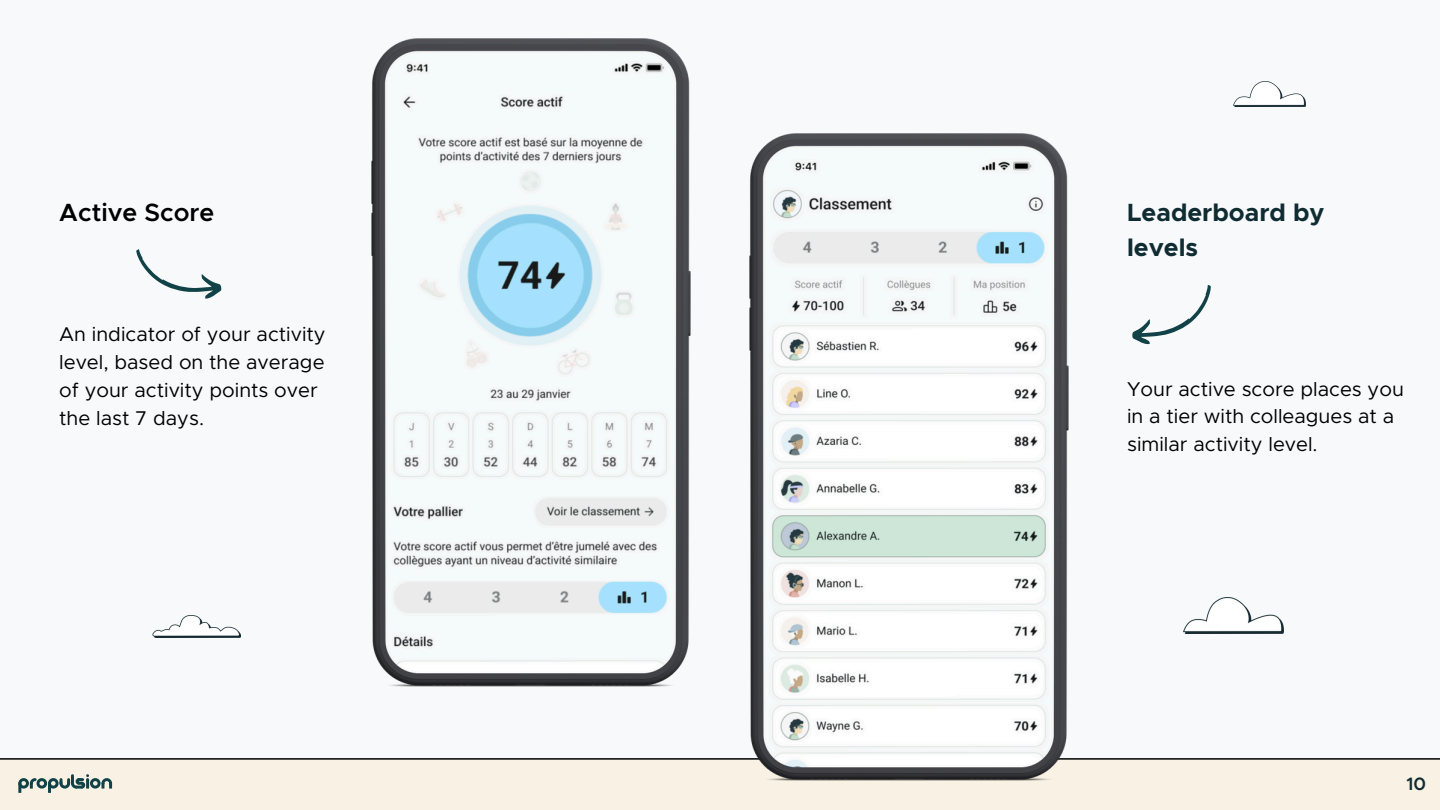
<style>
.page{position:relative;width:1440px;height:810px;background:#f8f9fa}
.page>*{position:absolute;margin:0;border:0;box-sizing:border-box;transform-origin:0 0}
.t1{font:700 25px/34.5px "Metropolis";color:#102c33}
.t2{font:600 25px "Metropolis";color:#000}
.t3{font:20px/27.8px "Metropolis";color:#000}
.t4{font:600 18px "Metropolis";color:#102c33}
</style>
<div class="page">
<img style="left:371px;top:38px;width:320px;height:648px">
<div style="left:0;top:759px;width:1440px;height:51px;background:#f8f1e4"></div>
<img style="left:749px;top:133px;width:319px;height:647px">
<svg style="left:136px;top:249px;width:86px;height:50px"></svg>
<svg style="left:1132px;top:285px;width:79px;height:60px"></svg>
<div style="left:18px;top:778px;width:11px;height:11px;border:3px solid #104247;border-radius:50%"></div>
<svg style="left:18px;top:782px;width:3px;height:11px"></svg>
<div style="left:48px;top:778px;width:11px;height:11px;border:3px solid #104247;border-radius:50%"></div>
<svg style="left:48px;top:782px;width:3px;height:11px"></svg>
<div style="left:37px;top:778px;width:10px;height:11px;border:3px solid #104247;border-radius:50%"></div>
<div style="left:90px;top:778px;width:11px;height:11px;border:3px solid #104247;border-radius:50%"></div>
<svg style="left:101px;top:778px;width:11px;height:11px"></svg>
<svg style="left:28px;top:777px;width:10px;height:12px"></svg>
<svg style="left:58px;top:776px;width:31px;height:14px"></svg>
<img style="left:1183px;top:597px;width:101px;height:36px">
<img style="left:153px;top:615px;width:88px;height:23px">
<img style="left:1234px;top:81px;width:72px;height:25px">
<p class="t2" style="left:59px;top:202px;width:157px">Active Score</p>
<p class="t1" style="left:1127px;top:197px;width:199px">Leaderboard by levels</p>
<h1 class="t3" style="left:59px;top:322px;width:268px">An indicator of your activity level, based on the average of your activity points over the last 7 days.</h1>
<p class="t3" style="left:1127px;top:376px;width:278px">Your active score places you in a tier with colleagues at a similar activity level.</p>
<h1 class="t4" style="left:1407px;top:776px;width:21px">10</h1>
</div>
